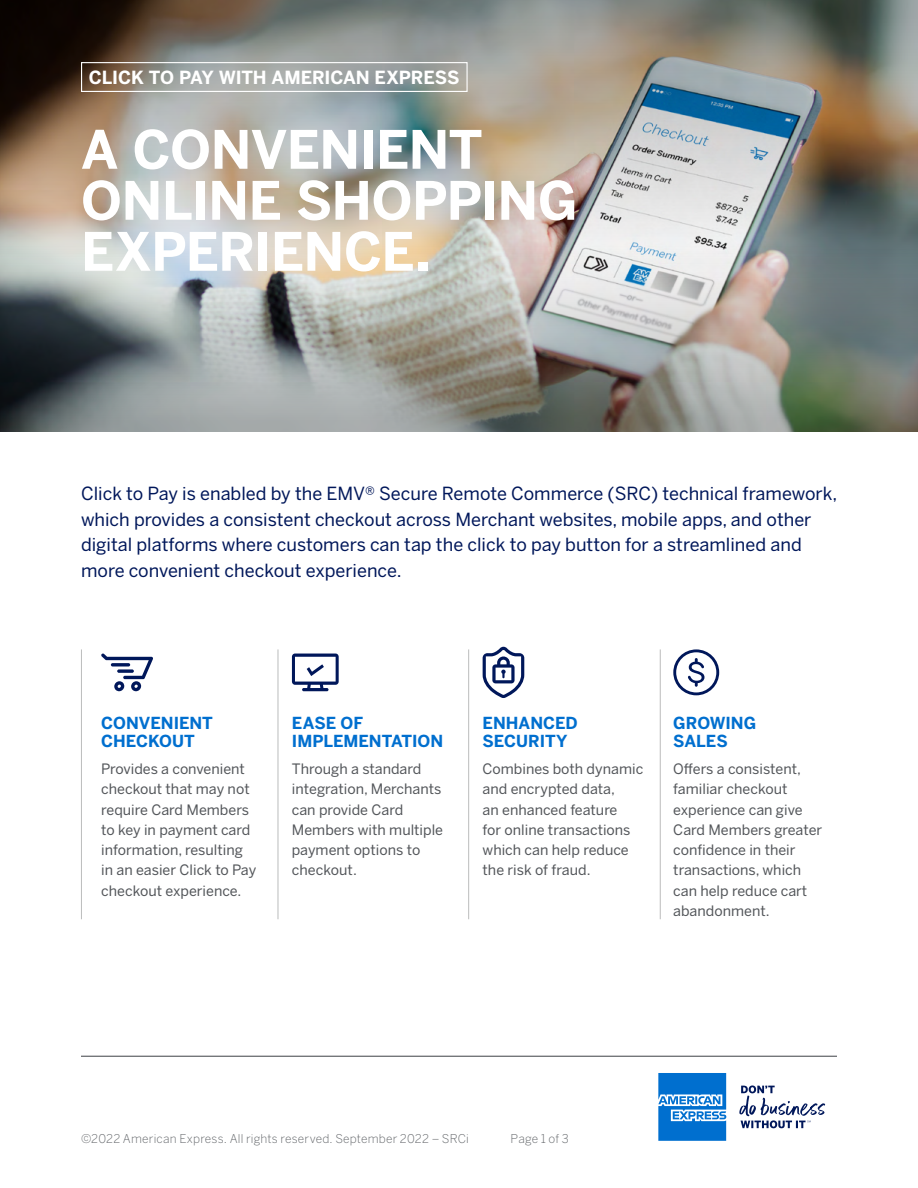
<style>
.page{position:relative;width:918px;height:1188px;background:#fff}
.page>*{position:absolute;margin:0;border:0;box-sizing:border-box;transform-origin:0 0}
.t1{font:700 52.5px/51px "Benton Sans";letter-spacing:-.015em;color:#fff}
.t2{font:18px/25.5px "Benton Sans";color:#00175a}
.t3{font:700 18px "Benton Sans";letter-spacing:-.01em;color:#fff}
.Icon_Subhead{font:700 16.5px/18px "Benton Sans";color:#006fcf}
.Body{font:14.25px/20.2px "Benton Sans";color:#53565a}
.t4{font:300 12px "Benton Sans";letter-spacing:.015em;color:#63666a}
</style>
<div class="page">
<hr style="left:81px;top:1056px;width:756px;height:1px;background:#53565a">
<svg style="left:658px;top:1073px;width:68px;height:68px;background:#2d88d7"></svg>
<svg style="left:739px;top:1085px;width:86px;height:43px"></svg>
<svg style="left:0;top:296px;width:918px;height:136px;background:#888c88"></svg>
<img style="left:0;top:0;width:918px;height:296px">
<svg style="left:483px;top:647px;width:41px;height:51px"></svg>
<svg style="left:673px;top:649px;width:46px;height:46px"></svg>
<svg style="left:101px;top:653px;width:52px;height:38px"></svg>
<svg style="left:292px;top:654px;width:47px;height:37px"></svg>
<hr style="left:278px;top:649px;width:1px;height:270px;background:#bbbcbc">
<hr style="left:81px;top:649px;width:1px;height:270px;background:#bbbcbc">
<hr style="left:468px;top:649px;width:1px;height:270px;background:#bbbcbc">
<hr style="left:660px;top:649px;width:1px;height:270px;background:#bbbcbc">
<div style="left:81px;top:62px;width:387px;height:30px;border:1px solid #fff"></div>
<p class="t3" style="left:89px;top:66px;width:372px">CLICK TO PAY WITH AMERICAN EXPRESS</p>
<p class="t1" style="left:81px;top:125px;width:498px">A CONVENIENT<br>ONLINE SHOPPING<br>EXPERIENCE.</p>
<p class="t2" style="left:81px;top:481px;width:758px">Click to Pay is enabled by the EMV® Secure Remote Commerce (SRC) technical framework, which provides a consistent checkout across Merchant websites, mobile apps, and other digital platforms where customers can tap the click to pay button for a streamlined and more convenient checkout experience.</p>
<p class="Icon_Subhead" style="left:101px;top:714px;width:113px">CONVENIENT<br>CHECKOUT</p>
<p class="Body" style="left:101px;top:759px;width:157px">Provides a convenient checkout that may not require Card Members to key in payment card information, resulting in an easier Click to Pay checkout experience.</p>
<p class="Icon_Subhead" style="left:292px;top:714px;width:153px">EASE OF<br>IMPLEMENTATION</p>
<p class="Body" style="left:292px;top:759px;width:153px">Through a standard integration, Merchants can provide Card<br>Members with multiple payment options to checkout.</p>
<p class="Icon_Subhead" style="left:483px;top:714px;width:97px">ENHANCED<br>SECURITY</p>
<p class="Body" style="left:483px;top:759px;width:162px">Combines both dynamic and encrypted data,<br>an enhanced feature<br>for online transactions which can help reduce the risk of fraud.</p>
<p class="Icon_Subhead" style="left:673px;top:714px;width:85px">GROWING<br>SALES</p>
<p class="Body" style="left:673px;top:759px;width:150px">Offers a consistent, familiar checkout experience can give<br>Card Members greater confidence in their transactions, which can help reduce cart abandonment.</p>
<p class="t4" style="left:81px;top:1132px;width:389px">©2022 American Express. All rights reserved. September 2022 – SRCi</p>
<p class="t4" style="left:511px;top:1132px;width:60px">Page 1 of 3</p>
</div>
